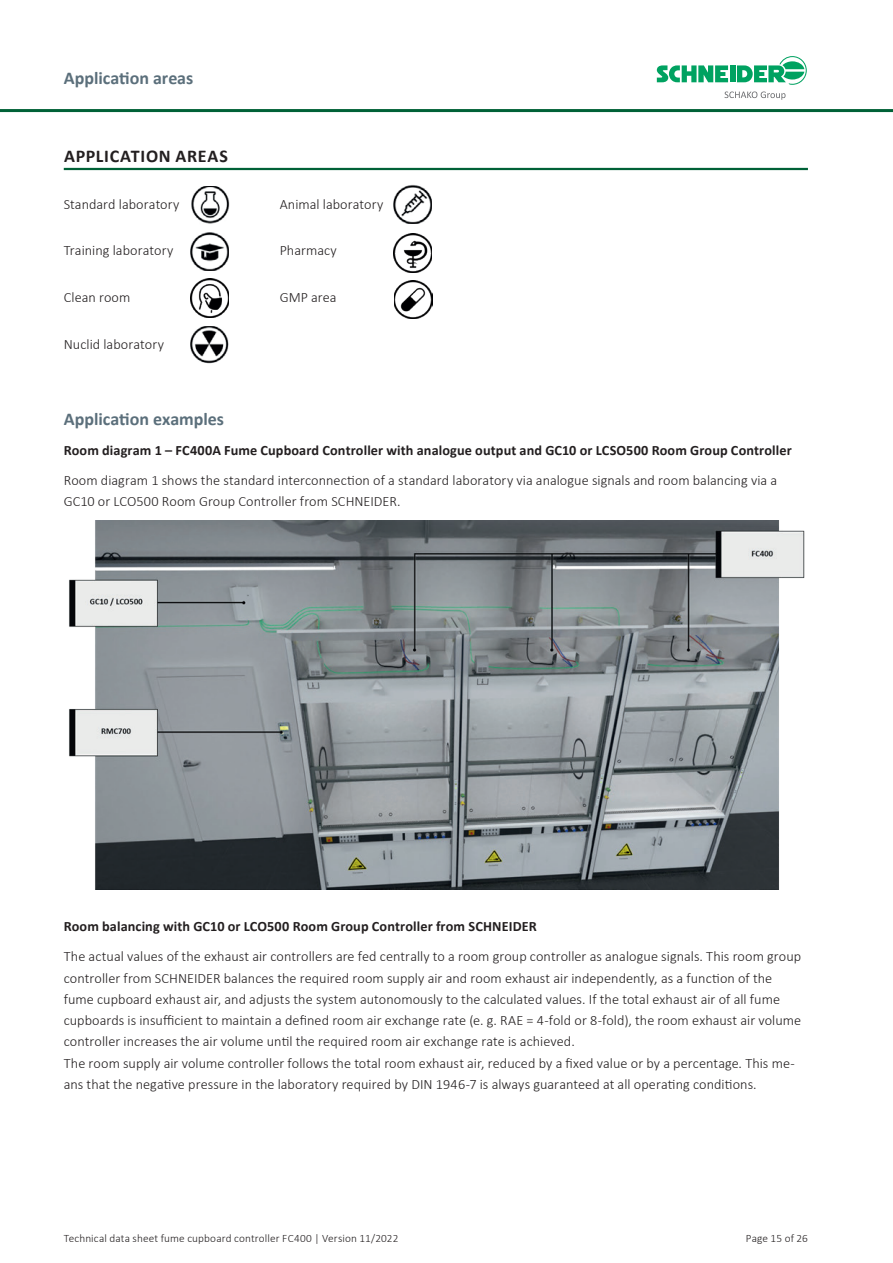
<style>
.page{position:relative;width:893px;height:1263px;background:#fff}
.page>*{position:absolute;margin:0;border:0;box-sizing:border-box;transform-origin:0 0}
.t1{font:700 18px "Calibri";color:#5b6f7b}
.t2{font:700 18px "Calibri";letter-spacing:.04em;color:#231f20}
.t3{font:300 14.25px/21.3px "Calibri";color:#231f20}
.t4{font:700 14.25px "Calibri";letter-spacing:.01em;color:#231f20}
.t5{font:300 11.25px "Calibri";letter-spacing:.01em;color:#231f20}
</style>
<div class="page">
<svg style="left:724px;top:91px;width:61px;height:9px"></svg>
<div style="left:730px;top:65px;width:5px;height:17px;background:#00a261"></div>
<svg style="left:657px;top:65px;width:71px;height:17px"></svg>
<svg style="left:737px;top:56px;width:70px;height:29px"></svg>
<hr style="left:0;top:109px;width:893px;height:3px;background:#006137">
<hr style="left:64px;top:168px;width:744px;height:2px;background:#006137">
<img style="left:192px;top:186px;width:38px;height:38px">
<img style="left:191px;top:232px;width:38px;height:38px">
<img style="left:191px;top:279px;width:38px;height:38px">
<img style="left:191px;top:327px;width:38px;height:37px">
<img style="left:394px;top:281px;width:38px;height:38px">
<img style="left:393px;top:185px;width:39px;height:38px">
<img style="left:394px;top:234px;width:38px;height:38px">
<img style="left:69px;top:521px;width:736px;height:368px">
<p class="t1" style="left:64px;top:65px;width:131px">Application areas</p>
<p class="t2" style="left:64px;top:144px;width:165px">APPLICATION AREAS</p>
<p class="t3" style="left:64px;top:193px;width:117px">Standard laboratory</p>
<p class="t3" style="left:280px;top:193px;width:105px">Animal laboratory</p>
<p class="t3" style="left:64px;top:240px;width:111px">Training laboratory</p>
<p class="t3" style="left:280px;top:240px;width:59px">Pharmacy</p>
<p class="t3" style="left:64px;top:287px;width:68px">Clean room</p>
<p class="t3" style="left:280px;top:287px;width:58px">GMP area</p>
<p class="t3" style="left:64px;top:333px;width:102px">Nuclid laboratory</p>
<p class="t1" style="left:64px;top:407px;width:162px">Application examples</p>
<p class="t4" style="left:64px;top:440px;width:729px">Room diagram 1 – FC400A Fume Cupboard Controller with analogue output and GC10 or LCSO500 Room Group Controller</p>
<p class="t3" style="left:64px;top:469px;width:715px">Room diagram 1 shows the standard interconnection of a standard laboratory via analogue signals and room balancing via a<br>GC10 or LCO500 Room Group Controller from SCHNEIDER.</p>
<p class="t4" style="left:64px;top:917px;width:475px">Room balancing with GC10 or LCO500 Room Group Controller from SCHNEIDER</p>
<p class="t3" style="left:64px;top:946px;width:739px">The actual values of the exhaust air controllers are fed centrally to a room group controller as analogue signals. This room group controller from SCHNEIDER balances the required room supply air and room exhaust air independently, as a function of the fume cupboard exhaust air, and adjusts the system autonomously to the calculated values. If the total exhaust air of all fume cupboards is insufficient to maintain a defined room air exchange rate (e. g. RAE = 4-fold or 8-fold), the room exhaust air volume controller increases the air volume until the required room air exchange rate is achieved.<br>The room supply air volume controller follows the total room exhaust air, reduced by a fixed value or by a percentage. This me&shy;ans that the negative pressure in the laboratory required by DIN 1946-7 is always guaranteed at all operating conditions.</p>
<p class="t5" style="left:64px;top:1231px;width:336px">Technical data sheet fume cupboard controller FC400 | Version 11/2022</p>
<p class="t5" style="left:746px;top:1231px;width:64px">Page 15 of 26</p>
</div>
